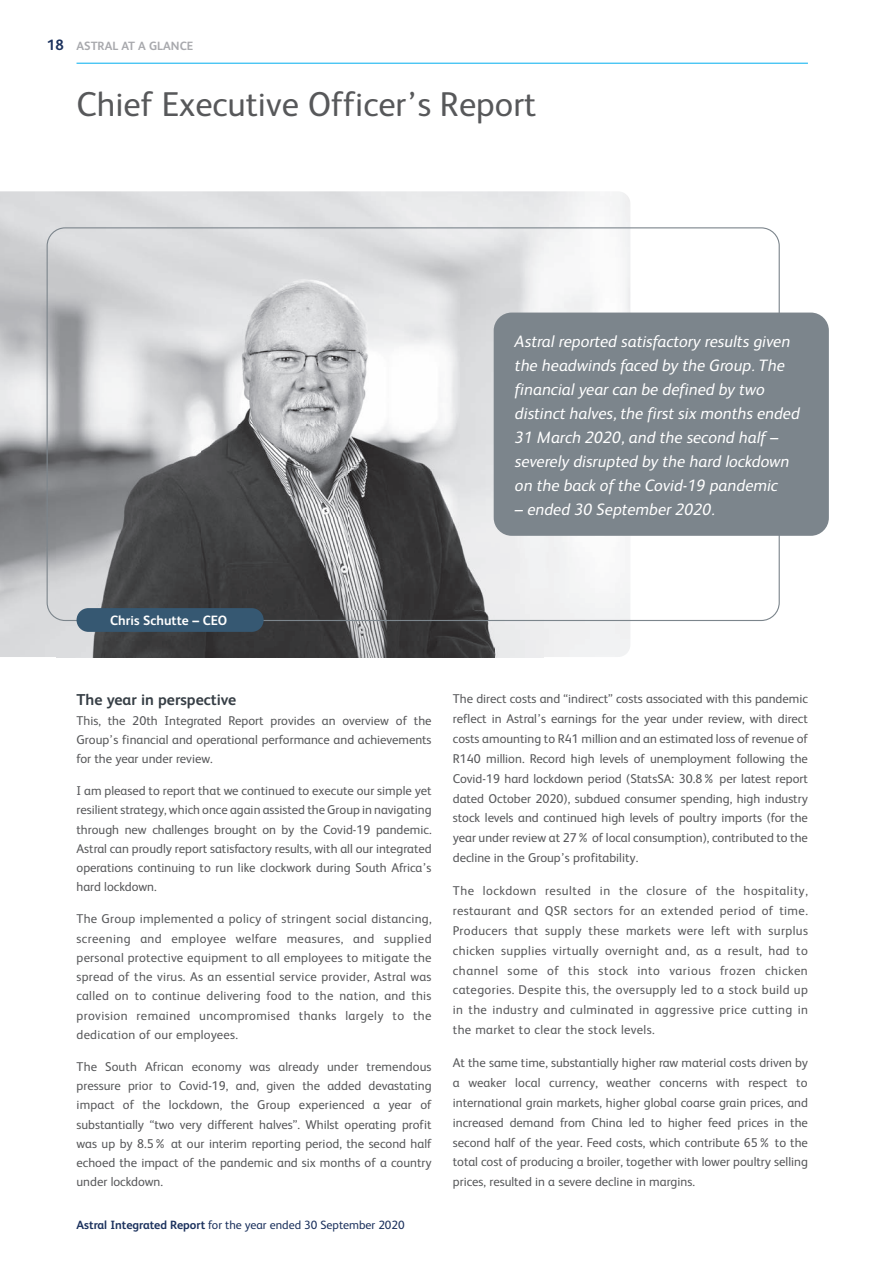
<style>
.page{position:relative;width:893px;height:1263px;background:#fff}
.page>*{position:absolute;margin:0;border:0;box-sizing:border-box;transform-origin:0 0}
.t1{font:34.5px "FS Albert";color:#57585a}
.t2{font:italic 16.5px/24px "FS Albert";color:#fff}
.t3{font:700 15.75px "FS Albert";color:#363e45}
.t4{font:700 13.5px "FS Albert";color:#fff}
.t5{font:12.75px/20px "FS Albert";color:#57585a;text-align:justify}
.t6{font:12px "FS Albert";color:#1b315d}
.t7{font:700 12px "FS Albert";color:#a8a9ad}
.s1{font-size:15px;color:#1b315d}
.s2{font-weight:700}
</style>
<div class="page">
<img style="left:0;top:191px;width:630px;height:466px">
<img style="left:56px;top:238px;width:487px;height:419px">
<div style="left:77px;top:608px;width:187px;height:24px;background:#365872;border-radius:12px"></div>
<div style="left:494px;top:313px;width:335px;height:223px;background:#7c858c;border-radius:18px"></div>
<hr style="left:77px;top:63px;width:731px;height:1px;background:#00aeef">
<p class="t7" style="left:47px;top:38px;width:148px"><span class="s1">18</span> ASTRAL AT A GLANCE</p>
<h1 class="t1" style="left:77px;top:81px;width:461px">Chief Executive Officer’s Report</h1>
<p class="t2" style="left:515px;top:328px;width:286px">Astral reported satisfactory results given the headwinds faced by the Group. The financial year can be defined by two distinct halves, the first six months ended 31 March 2020, and the second half – severely disrupted by the hard lockdown on the back of the Covid-19 pandemic</p>
<p class="t2" style="left:515px;top:496px;width:201px">– ended 30 September 2020.</p>
<p class="t4" style="left:110px;top:611px;width:119px">Chris Schutte – CEO</p>
<p class="t3" style="left:77px;top:689px;width:161px">The year in perspective</p>
<p class="t5" style="left:77px;top:710px;width:357px;line-height:19.2px">This, the 20th Integrated Report provides an overview of the Group’s financial and operational performance and achievements for the year under review.</p>
<p class="t5" style="left:77px;top:780px;width:357px;line-height:19.2px">I am pleased to report that we continued to execute our simple yet resilient strategy, which once again assisted the Group in navigating through new challenges brought on by the Covid-19 pandemic.<br>Astral can proudly report satisfactory results, with all our integrated operations continuing to run like clockwork during South Africa’s hard lockdown.</p>
<p class="t5" style="left:77px;top:909px;width:357px;line-height:19.2px">The Group implemented a policy of stringent social distancing, screening and employee welfare measures, and supplied personal protective equipment to all employees to mitigate the spread of the virus. As an essential service provider, Astral was called on to continue delivering food to the nation, and this provision remained uncompromised thanks largely to the dedication of our employees.</p>
<p class="t5" style="left:77px;top:1056px;width:357px;line-height:19.2px">The South African economy was already under tremendous pressure prior to Covid-19, and, given the added devastating impact of the lockdown, the Group experienced a year of substantially “two very different halves”. Whilst operating profit was up by 8.5% at our interim reporting period, the second half echoed the impact of the pandemic and six months of a country under lockdown.</p>
<p class="t6" style="left:77px;top:1217px;width:330px"><span class="s2">Astral Integrated Report</span> for the year ended 30 September 2020</p>
<p class="t5" style="left:453px;top:688px;width:357px">The direct costs and “indirect” costs associated with this pandemic reflect in Astral’s earnings for the year under review, with direct costs amounting to R41 million and an estimated loss of revenue of R140 million. Record high levels of unemployment following the Covid-19 hard lockdown period (StatsSA: 30.8% per latest report dated October 2020), subdued consumer spending, high industry stock levels and continued high levels of poultry imports (for the year under review at 27% of local consumption), contributed to the decline in the Group’s profitability.</p>
<p class="t5" style="left:453px;top:880px;width:357px">The lockdown resulted in the closure of the hospitality, restaurant and QSR sectors for an extended period of time.<br>Producers that supply these markets were left with surplus chicken supplies virtually overnight and, as a result, had to channel some of this stock into various frozen chicken categories. Despite this, the oversupply led to a stock build up in the industry and culminated in aggressive price cutting in the market to clear the stock levels.</p>
<p class="t5" style="left:453px;top:1052px;width:357px">At the same time, substantially higher raw material costs driven by a weaker local currency, weather concerns with respect to international grain markets, higher global coarse grain prices, and increased demand from China led to higher feed prices in the second half of the year. Feed costs, which contribute 65% to the total cost of producing a broiler, together with lower poultry selling prices, resulted in a severe decline in margins.</p>
</div>
